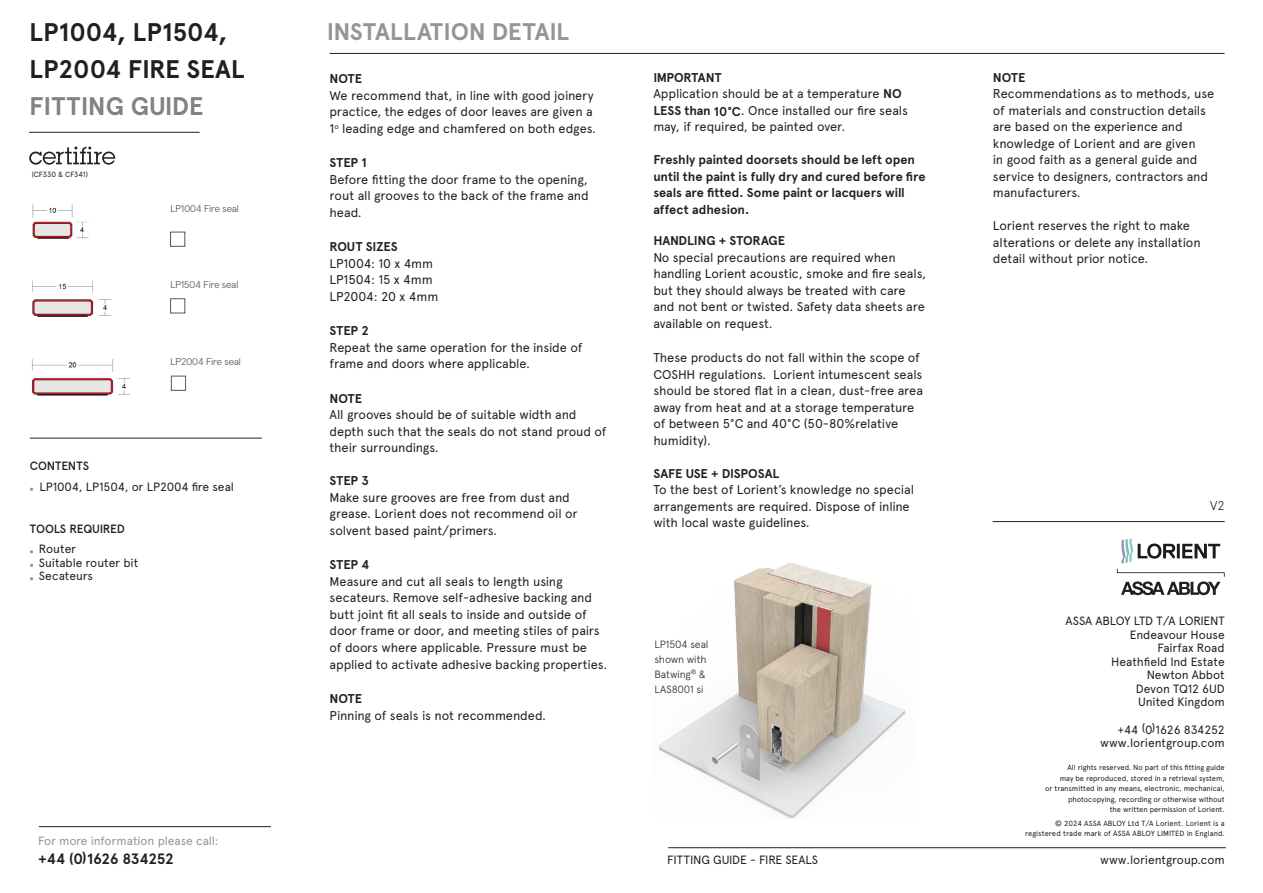
<style>
.page{position:relative;width:1263px;height:893px;background:#fff}
.page>*{position:absolute;margin:0;border:0;box-sizing:border-box;transform-origin:0 0}
.Main_Header_Title_Grey{font:700 25.5px/37.5px "Apercu Pro";letter-spacing:-.005em;color:#231f20}
.t1{font:700 25.5px "Apercu Pro";letter-spacing:-.01em;color:#808285}
.Main_Header_Title_Grey-2{font:700 24px "Apercu Pro";letter-spacing:-.015em;color:#939598}
.t2{font:700 15px "Apercu Pro";letter-spacing:-.02em;color:#231f20}
.Step_copy{font:12.75px/16.5px "Apercu Pro";letter-spacing:-.01em;color:#231f20}
.Cover_Copy__content_tools{font:12.75px/16.5px "Apercu Pro";letter-spacing:-.01em;color:#231f20}
.Cover_Copy__content_tools-2{font:700 12.75px/16.5px "Apercu Pro";letter-spacing:-.005em;color:#231f20}
.Step_Headers{font:12.75px/16.5px "Apercu Pro";letter-spacing:-.01em;color:#231f20}
.Step_Headers-2{font:700 12.75px "Apercu Pro";letter-spacing:-.005em;color:#231f20}
.Step_copy-2{font:300 12.75px "Apercu Pro";color:#231f20}
.Cover_Copy__content_tools-3{font:12px/13.5px "Apercu Pro";letter-spacing:-.005em;color:#231f20;text-align:right}
.t3{font:12px "Apercu Pro";letter-spacing:-.01em;color:#939598}
.Footer_Regular{font:12px "Apercu Pro";letter-spacing:-.015em;color:#231f20}
.Cover__Heads__content_tools{font:500 12px "Apercu Pro";letter-spacing:-.015em;color:#231f20}
.Step_copy-3{font:300 10.5px/15px "Apercu Pro";letter-spacing:-.015em;color:#231f20;text-align:justify}
.Main_Header_Title_Grey-3{font:300 9.75px "Apercu Pro";letter-spacing:-.05em;color:#54575a;scale:1.08 1}
.t4{font:7.5px/10.5px "Apercu Pro";letter-spacing:-.005em;color:#231f20;text-align:right}
.s1{font-weight:700}
</style>
<div class="page">
<hr style="left:668px;top:847px;width:558px;height:1px;background:#231f20">
<hr style="left:993px;top:521px;width:232px;height:1px;background:#231f20">
<svg style="left:1117px;top:538px;width:108px;height:57px"></svg>
<img style="left:32px;top:359px;width:98px;height:37px">
<img style="left:32px;top:204px;width:57px;height:35px">
<hr style="left:30px;top:438px;width:232px;height:1px;background:#231f20">
<hr style="left:29px;top:132px;width:171px;height:1px;background:#231f20">
<hr style="left:330px;top:53px;width:894px;height:1px;background:#231f20">
<hr style="left:39px;top:826px;width:232px;height:1px;background:#231f20">
<img style="left:659px;top:563px;width:247px;height:256px">
<svg style="left:29px;top:147px;width:86px;height:18px"></svg>
<img style="left:32px;top:280px;width:79px;height:37px">
<div style="left:170px;top:232px;width:15px;height:15px;border:1px solid #54575a"></div>
<div style="left:170px;top:298px;width:15px;height:15px;border:1px solid #54575a"></div>
<div style="left:171px;top:376px;width:15px;height:15px;border:1px solid #54575a"></div>
<p class="Main_Header_Title_Grey" style="left:29px;top:11px;width:217px">LP1004, LP1504,<br>LP2004 FIRE SEAL</p>
<p class="t1" style="left:29px;top:87px;width:176px">FITTING GUIDE</p>
<p class="t4" style="left:32px;top:168px;width:58px">(CF330 &amp; CF341)</p>
<p class="Main_Header_Title_Grey-3" style="left:170px;top:201px;width:65px">LP1004 Fire seal</p>
<p class="Main_Header_Title_Grey-3" style="left:170px;top:277px;width:65px">LP1504 Fire seal</p>
<p class="Main_Header_Title_Grey-3" style="left:170px;top:354px;width:67px">LP2004 Fire seal</p>
<p class="Cover__Heads__content_tools" style="left:30px;top:457px;width:61px">CONTENTS</p>
<p class="Cover_Copy__content_tools-3" style="left:40px;top:479px;width:196px">LP1004, LP1504, or LP2004 fire seal</p>
<p class="Cover__Heads__content_tools" style="left:30px;top:520px;width:96px">TOOLS REQUIRED</p>
<p class="Cover_Copy__content_tools-3" style="left:39px;top:541px;width:101px;text-align:left">Router<br>Suitable router bit<br>Secateurs</p>
<p class="t3" style="left:38px;top:831px;width:182px">For more information please call:</p>
<p class="t2" style="left:38px;top:847px;width:137px">+44 (0)1626 834252</p>
<p class="Main_Header_Title_Grey-2" style="left:327px;top:13px;width:244px">INSTALLATION DETAIL</p>
<p class="Step_Headers-2" style="left:330px;top:69px;width:34px">NOTE</p>
<p class="Step_copy" style="left:330px;top:86px;width:268px">We recommend that, in line with good joinery practice, the edges of door leaves are given a<br>1<sup>o</sup> leading edge and chamfered on both edges.</p>
<p class="Step_Headers-2" style="left:330px;top:153px;width:39px">STEP 1</p>
<p class="Step_copy" style="left:330px;top:170px;width:261px;text-align:justify">Before fitting the door frame to the opening, rout all grooves to the back of the frame and head.</p>
<p class="Step_copy" style="left:330px;top:238px;width:110px"><span class="s1">ROUT SIZES<br></span>LP1004: 10 x 4mm<br>LP1504: 15 x 4mm<br>LP2004: 20 x 4mm</p>
<p class="Step_Headers-2" style="left:330px;top:321px;width:41px">STEP 2</p>
<p class="Step_copy" style="left:330px;top:338px;width:254px">Repeat the same operation for the inside of frame and doors where applicable.</p>
<p class="Step_Headers-2" style="left:330px;top:389px;width:34px">NOTE</p>
<p class="Step_Headers" style="left:330px;top:406px;width:278px">All grooves should be of suitable width and depth such that the seals do not stand proud of their surroundings.</p>
<p class="Step_Headers-2" style="left:330px;top:471px;width:41px">STEP 3</p>
<p class="Step_copy" style="left:330px;top:488px;width:250px">Make sure grooves are free from dust and grease. Lorient does not recommend oil or solvent based paint/primers.</p>
<p class="Step_Headers-2" style="left:330px;top:555px;width:41px">STEP 4</p>
<p class="Step_copy" style="left:330px;top:572px;width:279px">Measure and cut all seals to length using secateurs. Remove self-adhesive backing and butt joint fit all seals to inside and outside of door frame or door, and meeting stiles of pairs of doors where applicable. Pressure must be applied to activate adhesive backing properties.</p>
<p class="Step_Headers-2" style="left:330px;top:689px;width:34px">NOTE</p>
<p class="Step_Headers" style="left:330px;top:706px;width:218px">Pinning of seals is not recommended.</p>
<p class="Cover_Copy__content_tools-2" style="left:653px;top:68px;width:70px">IMPORTANT</p>
<p class="Cover_Copy__content_tools" style="left:653px;top:84px;width:256px">Application should be at a temperature <span class="s1">NO<br>LESS than 10°C</span>. Once installed our fire seals may, if required, be painted over.</p>
<p class="Cover_Copy__content_tools-2" style="left:653px;top:151px;width:274px">Freshly painted doorsets should be left open until the paint is fully dry and cured before fire seals are fitted. Some paint or lacquers will affect adhesion.</p>
<p class="Step_Headers-2" style="left:653px;top:231px;width:133px">HANDLING + STORAGE</p>
<p class="Step_copy" style="left:653px;top:248px;width:274px">No special precautions are required when handling Lorient acoustic, smoke and fire seals, but they should always be treated with care and not bent or twisted. Safety data sheets are available on request.</p>
<p class="Step_copy" style="left:653px;top:348px;width:271px">These products do not fall within the scope of COSHH regulations. Lorient intumescent seals should be stored flat in a clean, dust-free area away from heat and at a storage temperature of between 5°C and 40°C (50-80%relative humidity).</p>
<p class="Cover_Copy__content_tools-2" style="left:653px;top:464px;width:127px">SAFE USE + DISPOSAL</p>
<p class="Step_copy" style="left:653px;top:480px;width:262px">To the best of Lorient’s knowledge no special arrangements are required. Dispose of inline with local waste guidelines.</p>
<p class="Step_copy-3" style="left:654px;top:635px;width:56px">LP1504 seal</p>
<p class="Step_copy-3" style="left:654px;top:650px;width:54px">shown with Batwing<sup>®</sup> &amp; LAS8001 si</p>
<p class="Footer_Regular" style="left:667px;top:851px;width:152px">FITTING GUIDE - FIRE SEALS</p>
<p class="Cover_Copy__content_tools-2" style="left:993px;top:68px;width:34px">NOTE</p>
<p class="Cover_Copy__content_tools" style="left:993px;top:85px;width:223px">Recommendations as to methods, use of materials and construction details are based on the experience and knowledge of Lorient and are given<br>in good faith as a general guide and service to designers, contractors and manufacturers.</p>
<p class="Step_copy" style="left:993px;top:217px;width:209px">Lorient reserves the right to make alterations or delete any installation detail without prior notice.</p>
<p class="Step_copy-2" style="left:1210px;top:496px;width:16px">V2</p>
<p class="Cover_Copy__content_tools-3" style="left:1065px;top:613px;width:161px">ASSA ABLOY LTD T/A LORIENT<br>Endeavour House<br>Fairfax Road<br>Heathfield Ind Estate<br>Newton Abbot<br>Devon TQ12 6UD<br>United Kingdom</p>
<p class="Cover_Copy__content_tools-3" style="left:1100px;top:721px;width:126px">+44 (0)1626 834252 www.lorientgroup.com</p>
<p class="t4" style="left:1045px;top:762px;width:181px">All rights reserved. No part of this fitting guide<br>may be reproduced, stored in a retrieval system,<br>or transmitted in any means, electronic, mechanical, photocopying, recording or otherwise without<br>the written permission of Lorient.</p>
<p class="t4" style="left:1025px;top:817px;width:201px">© 2024 ASSA ABLOY Ltd T/A Lorient. Lorient is a registered trade mark of ASSA ABLOY LIMITED in England.</p>
<p class="Cover_Copy__content_tools-3" style="left:1100px;top:852px;width:126px">www.lorientgroup.com</p>
</div>
